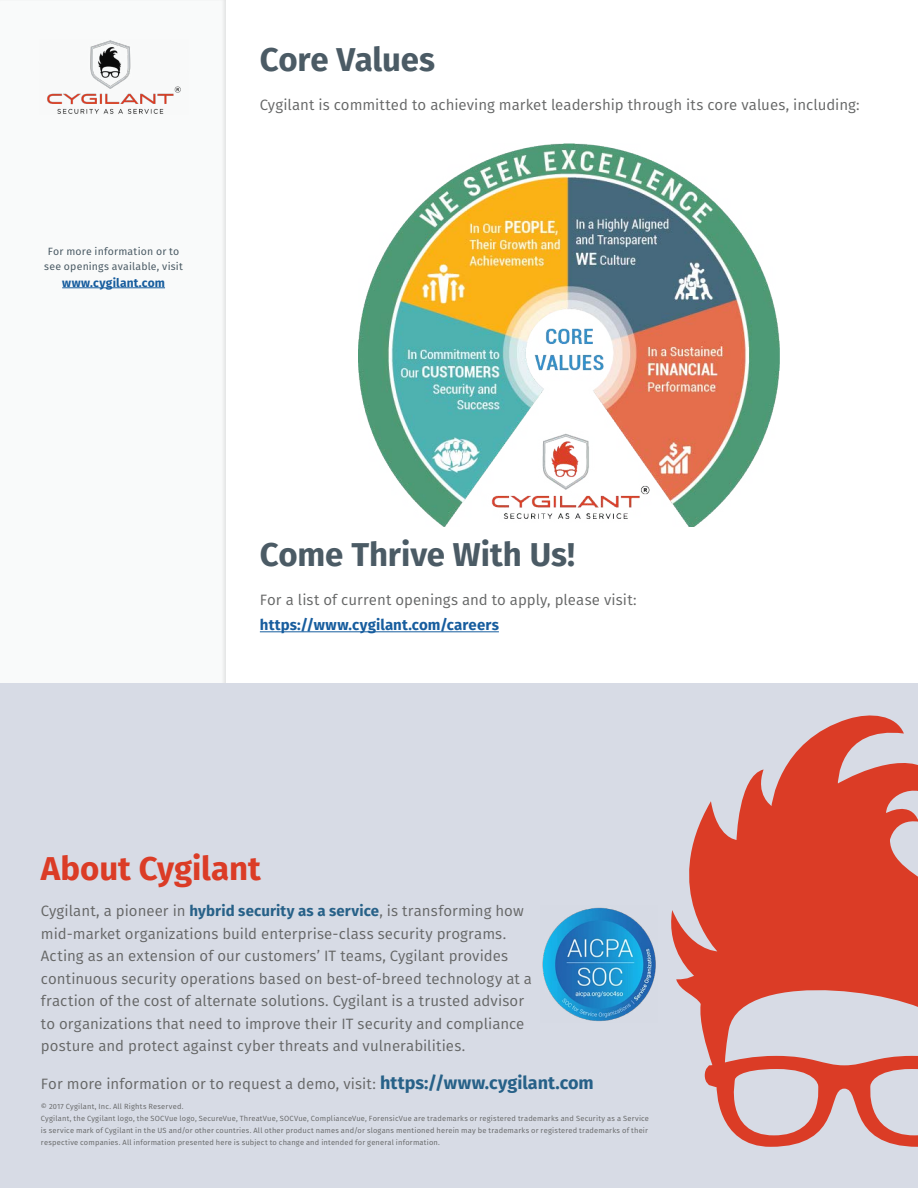
<style>
.page{position:relative;width:918px;height:1188px;background:#fff}
.page>*{position:absolute;margin:0;border:0;box-sizing:border-box;transform-origin:0 0}
.Body_Copy{font:700 33px "Fira Sans";letter-spacing:-.005em;color:#4b5b65}
.Heading_Two{font:700 33px "Fira Sans";letter-spacing:-.005em;color:#db3c26}
.Heading_Two-2{font:700 33px "Fira Sans";letter-spacing:-.005em;color:#4b5b65}
.Body_Copy-2{font:15px/22.5px "Fira Sans";letter-spacing:.005em;color:#656666}
.Aside_Demo{font:700 12px "Fira Sans";letter-spacing:.015em;color:#175d9e}
.Aside_Demo-2{font:10.5px/15px "Fira Sans";letter-spacing:.02em;color:#4b5b65;text-align:center}
.t1{font:7.5px/12px "Fira Sans";letter-spacing:.025em;color:#656666}
.s1{font-weight:700;color:#175d9e}
.s2{font-weight:700;color:#276188}
.s3{font-weight:700;font-size:18px;color:#276188}
</style>
<div class="page">
<div style="left:0;top:0;width:228px;height:1188px;background:#f9fafa"></div>
<img style="left:47px;top:40px;width:134px;height:74px">
<hr style="left:62px;top:287px;width:103px;height:1px;background:#175d9e">
<div style="left:0;top:684px;width:918px;height:504px;background:#d7dbe5"></div>
<svg style="left:671px;top:715px;width:247px;height:432px;fill:#db3c26"></svg>
<img style="left:542px;top:907px;width:114px;height:114px">
<img style="left:358px;top:144px;width:421px;height:383px">
<hr style="left:260px;top:631px;width:239px;height:1px;background:#175d9e">
<p class="Aside_Demo-2" style="left:44px;top:244px;width:140px">For more information or to see openings available, visit</p>
<p class="Aside_Demo" style="left:62px;top:272px;width:104px">www.cygilant.com</p>
<p class="Heading_Two-2" style="left:260px;top:32px;width:177px">Core Values</p>
<p class="Body_Copy-2" style="left:260px;top:94px;width:601px">Cygilant is committed to achieving market leadership through its core values, including:</p>
<p class="Body_Copy" style="left:260px;top:527px;width:317px">Come Thrive With Us!</p>
<p class="Body_Copy-2" style="left:260px;top:586px;width:378px;line-height:25.5px">For a list of current openings and to apply, please visit: <span class="s1">https://www.cygilant.com/careers</span></p>
<p class="Heading_Two" style="left:41px;top:841px;width:221px">About Cygilant</p>
<p class="Body_Copy-2" style="left:41px;top:900px;width:493px">Cygilant, a pioneer in <span class="s2">hybrid security as a service</span>, is transforming how mid-market organizations build enterprise-class security programs.<br>Acting as an extension of our customers’ IT teams, Cygilant provides continuous security operations based on best-of-breed technology at a fraction of the cost of alternate solutions. Cygilant is a trusted advisor to organizations that need to improve their IT security and compliance posture and protect against cyber threats and vulnerabilities.</p>
<p class="Body_Copy-2" style="left:41px;top:1072px;width:554px">For more information or to request a demo, visit: <span class="s3">https://www.cygilant.com</span></p>
<p class="t1" style="left:41px;top:1100px;width:610px">© 2017 Cygilant, Inc. All Rights Reserved.<br>Cygilant, the Cygilant logo, the SOCVue logo, SecureVue, ThreatVue, SOCVue, ComplianceVue, ForensicVue are trademarks or registered trademarks and Security as a Service is service mark of Cygilant in the US and/or other countries. All other product names and/or slogans mentioned herein may be trademarks or registered trademarks of their respective companies. All information presented here is subject to change and intended for general information.</p>
</div>
